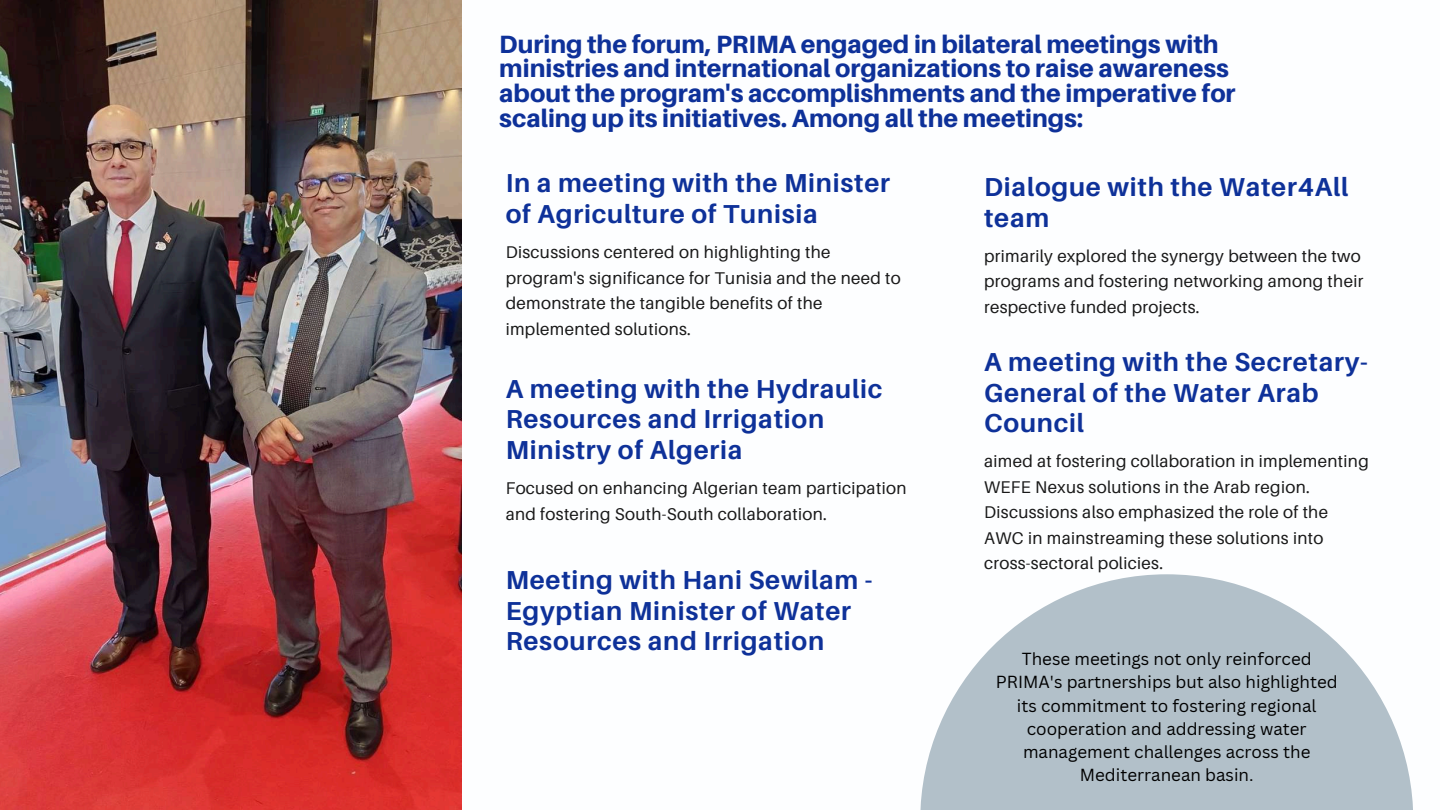
<style>
.page{position:relative;width:1440px;height:810px;background:#fff}
.page>*{position:absolute;margin:0;border:0;box-sizing:border-box;transform-origin:0 0}
.t1{font:700 26px/30.8px "Aileron";letter-spacing:.03em;color:#0e3199}
.t2{font:800 25px/24.8px "Aileron";color:#0e3199}
.t3{font:17px/25.5px "Aileron";letter-spacing:.02em;color:#191919}
.t4{font:17px/23.2px "Canva Sans";color:#000;text-align:center}
</style>
<div class="page">
<svg style="left:920px;top:574px;width:493px;height:236px;fill:#b2c0c9"></svg>
<img style="left:0;top:0;width:462px;height:810px">
<p class="t2" style="left:499px;top:31px;width:738px">During the forum, PRIMA engaged in bilateral meetings with ministries and international organizations to raise awareness about the program's accomplishments and the imperative for scaling up its initiatives. Among all the meetings:</p>
<h1 class="t1" style="left:506px;top:167px;width:386px">In a meeting with the Minister of Agriculture of Tunisia</h1>
<p class="t3" style="left:506px;top:239px;width:397px">Discussions centered on highlighting the program's significance for Tunisia and the need to demonstrate the tangible benefits of the implemented solutions.</p>
<h1 class="t1" style="left:506px;top:373px;width:378px">A meeting with the Hydraulic<br>Resources and Irrigation<br>Ministry of Algeria</h1>
<p class="t3" style="left:506px;top:475px;width:402px">Focused on enhancing Algerian team participation and fostering South-South collaboration.</p>
<h1 class="t1" style="left:506px;top:564px;width:368px">Meeting with Hani Sewilam -<br>Egyptian Minister of Water<br>Resources and Irrigation</h1>
<h1 class="t1" style="left:984px;top:171px;width:366px">Dialogue with the Water4All team</h1>
<p class="t3" style="left:984px;top:243px;width:381px">primarily explored the synergy between the two programs and fostering networking among their respective funded projects.</p>
<h1 class="t1" style="left:984px;top:346px;width:385px">A meeting with the Secretary-<br>General of the Water Arab<br>Council</h1>
<p class="t3" style="left:984px;top:448px;width:386px">aimed at fostering collaboration in implementing WEFE Nexus solutions in the Arab region.<br>Discussions also emphasized the role of the AWC in mainstreaming these solutions into cross-sectoral policies.</p>
<p class="t4" style="left:996px;top:647px;width:343px">These meetings not only reinforced PRIMA's partnerships but also highlighted its commitment to fostering regional cooperation and addressing water management challenges across the Mediterranean basin.</p>
</div>
